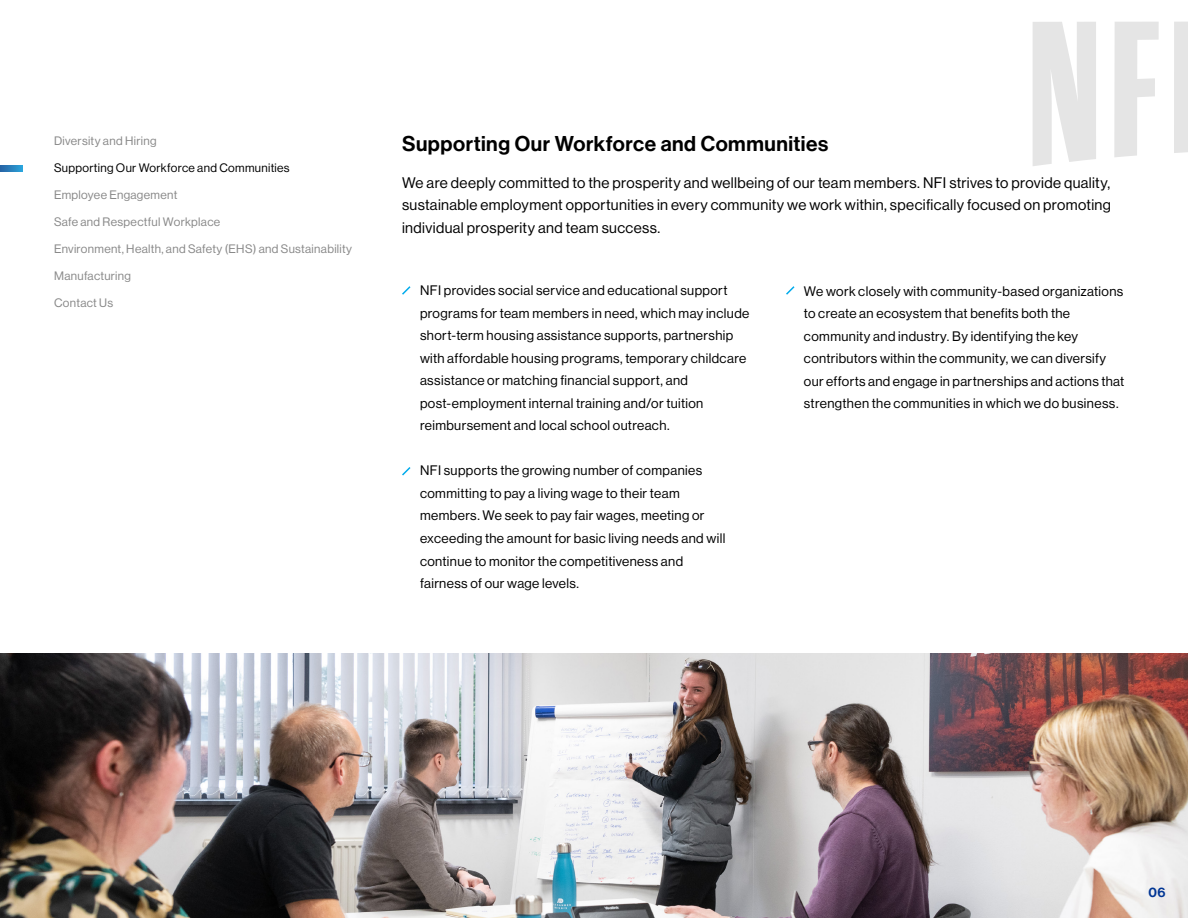
<style>
.page{position:relative;width:1188px;height:918px;background:#fff}
.page>*{position:absolute;margin:0;border:0;box-sizing:border-box;transform-origin:0 0}
.t1{font:21px "N Haas Grotesk DS Pro 65 Md";letter-spacing:.025em;color:#000}
.t2{font:15px/22.5px "N Haas Grotesk DS Pro 55 Rg";letter-spacing:.025em;color:#000;text-align:justify}
.t3{font:13.5px/22.5px "N Haas Grotesk DS Pro 55 Rg";letter-spacing:.03em;color:#000}
.t4{font:13.5px "N Haas Grotesk DS Pro 65 Md";color:#003594}
.t5{font:12px "N Haas Grotesk DS Pro 55 Rg";letter-spacing:.03em;color:#898989}
.t6{font:12px "N Haas Grotesk DS Pro 55 Rg";letter-spacing:.03em;color:#000}
</style>
<div class="page">
<img style="left:0;top:653px;width:1188px;height:265px">
<svg style="left:0;top:165px;width:23px;height:6px"></svg>
<svg style="left:1033px;top:22px;width:63px;height:144px"></svg>
<svg style="left:1114px;top:22px;width:45px;height:135px"></svg>
<div style="left:1174px;top:22px;width:14px;height:131px;background:#e5e5e5"></div>
<svg style="left:402px;top:286px;width:9px;height:9px"></svg>
<svg style="left:786px;top:286px;width:9px;height:9px"></svg>
<svg style="left:402px;top:467px;width:9px;height:9px"></svg>
<p class="t5" style="left:54px;top:134px;width:104px">Diversity and Hiring</p>
<p class="t6" style="left:54px;top:161px;width:237px">Supporting Our Workforce and Communities</p>
<p class="t5" style="left:54px;top:188px;width:125px">Employee Engagement</p>
<p class="t5" style="left:54px;top:215px;width:168px">Safe and Respectful Workplace</p>
<p class="t5" style="left:54px;top:242px;width:300px">Environment, Health, and Safety (EHS) and Sustainability</p>
<p class="t5" style="left:54px;top:269px;width:79px">Manufacturing</p>
<p class="t5" style="left:54px;top:296px;width:61px">Contact Us</p>
<h1 class="t1" style="left:402px;top:131px;width:428px">Supporting Our Workforce and Communities</h1>
<p class="t2" style="left:402px;top:171px;width:711px">We are deeply committed to the prosperity and wellbeing of our team members. NFI strives to provide quality, sustainable employment opportunities in every community we work within, specifically focused on promoting individual prosperity and team success.</p>
<p class="t3" style="left:420px;top:280px;width:331px">NFI provides social service and educational support programs for team members in need, which may include short-term housing assistance supports, partnership with affordable housing programs, temporary childcare assistance or matching financial support, and post-employment internal training and/or tuition reimbursement and local school outreach.</p>
<p class="t3" style="left:420px;top:460px;width:307px">NFI supports the growing number of companies committing to pay a living wage to their team members. We seek to pay fair wages, meeting or exceeding the amount for basic living needs and will continue to monitor the competitiveness and fairness of our wage levels.</p>
<p class="t3" style="left:804px;top:280px;width:322px">We work closely with community-based organizations to create an ecosystem that benefits both the community and industry. By identifying the key contributors within the community, we can diversify our efforts and engage in partnerships and actions that strengthen the communities in which we do business.</p>
<p class="t4" style="left:1149px;top:884px;width:18px">06</p>
</div>
